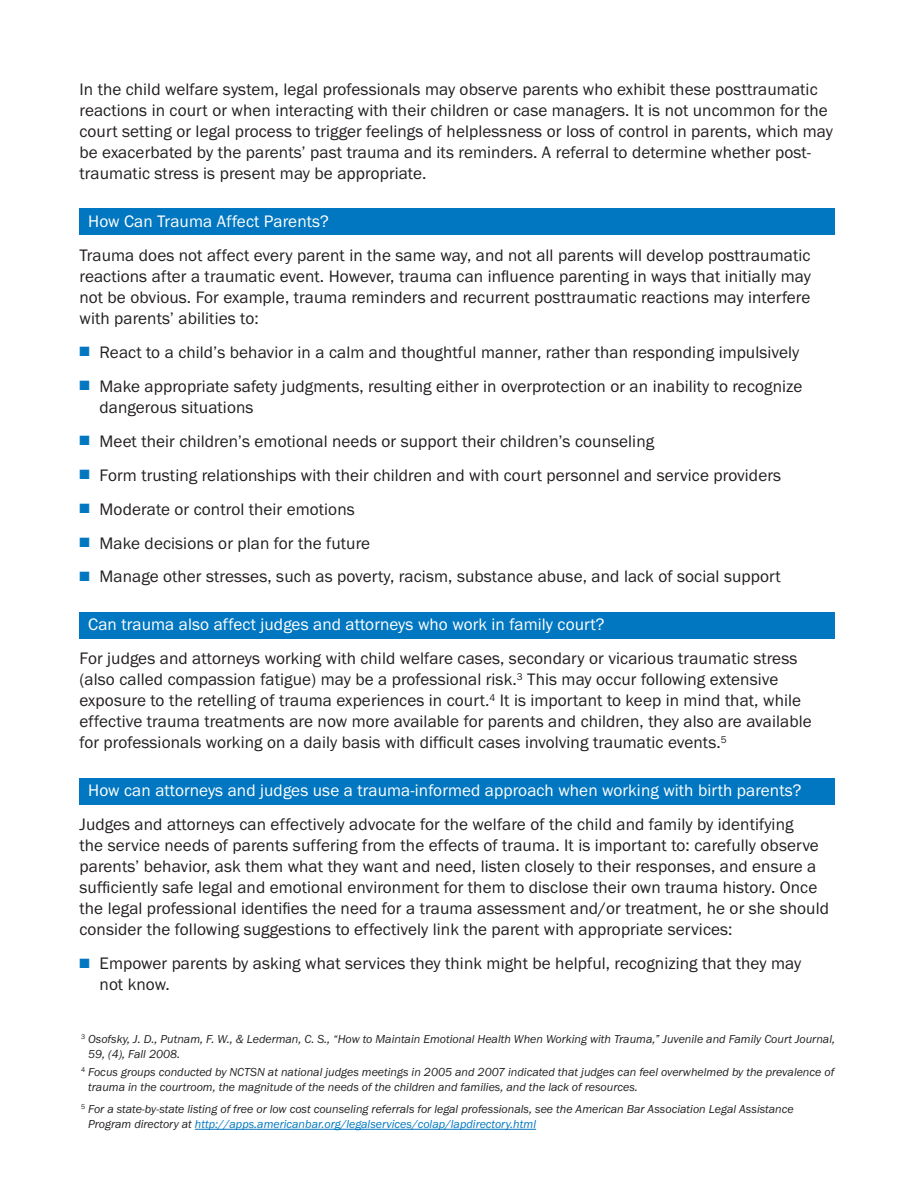
<style>
.page{position:relative;width:918px;height:1188px;background:#fff}
.page>*{position:absolute;margin:0;border:0;box-sizing:border-box;transform-origin:0 0}
.t1{font:17.25px/21px "Franklin Got T";letter-spacing:.005em;color:#231f20}
.t2{font:17.25px "Franklin Got T";letter-spacing:.005em;color:#fff}
.t3{font:italic 12px/15px "Franklin Got T";color:#231f20}
.s1{color:#0077c0}
</style>
<div class="page">
<div style="left:80px;top:612px;width:756px;height:26px;background:#0077c0"></div>
<div style="left:80px;top:778px;width:756px;height:27px;background:#0077c0"></div>
<div style="left:80px;top:208px;width:756px;height:27px;background:#0077c0"></div>
<hr style="left:195px;top:1129px;width:341px;height:1px;background:#0077c0">
<p class="t1" style="left:80px;top:78px;width:755px">In the child welfare system, legal professionals may observe parents who exhibit these posttraumatic reactions in court or when interacting with their children or case managers. It is not uncommon for the court setting or legal process to trigger feelings of helplessness or loss of control in parents, which may be exacerbated by the parents’ past trauma and its reminders. A referral to determine whether post&shy;traumatic stress is present may be appropriate.</p>
<p class="t2" style="left:88px;top:211px;width:242px">How Can Trauma Affect Parents?</p>
<p class="t1" style="left:80px;top:244px;width:733px;text-align:justify">Trauma does not affect every parent in the same way, and not all parents will develop posttraumatic reactions after a traumatic event. However, trauma can influence parenting in ways that initially may not be obvious. For example, trauma reminders and recurrent posttraumatic reactions may interfere with parents’ abilities to:</p>
<p class="t1" style="left:80px;top:341px;width:721px"><span class="s1">■</span> React to a child’s behavior in a calm and thoughtful manner, rather than responding impulsively</p>
<p class="t1" style="left:100px;top:375px;width:704px;text-indent:-20px"><span class="s1">■</span> Make appropriate safety judgments, resulting either in overprotection or an inability to recognize dangerous situations</p>
<p class="t1" style="left:80px;top:430px;width:576px"><span class="s1">■</span> Meet their children’s emotional needs or support their children’s counseling</p>
<p class="t1" style="left:80px;top:464px;width:703px"><span class="s1">■</span> Form trusting relationships with their children and with court personnel and service providers</p>
<p class="t1" style="left:80px;top:498px;width:277px"><span class="s1">■</span> Moderate or control their emotions</p>
<p class="t1" style="left:80px;top:532px;width:292px"><span class="s1">■</span> Make decisions or plan for the future</p>
<p class="t1" style="left:80px;top:566px;width:703px"><span class="s1">■</span> Manage other stresses, such as poverty, racism, substance abuse, and lack of social support</p>
<p class="t2" style="left:88px;top:615px;width:518px">Can trauma also affect judges and attorneys who work in family court?</p>
<p class="t1" style="left:80px;top:648px;width:734px">For judges and attorneys working with child welfare cases, secondary or vicarious traumatic stress (also called compassion fatigue) may be a professional risk.<sup>3</sup> This may occur following extensive exposure to the retelling of trauma experiences in court.<sup>4</sup> It is important to keep in mind that, while effective trauma treatments are now more available for parents and children, they also are available for professionals working on a daily basis with difficult cases involving traumatic events.<sup>5</sup></p>
<p class="t2" style="left:88px;top:781px;width:715px">How can attorneys and judges use a trauma-informed approach when working with birth parents?</p>
<p class="t1" style="left:80px;top:814px;width:751px">Judges and attorneys can effectively advocate for the welfare of the child and family by identifying<br>the service needs of parents suffering from the effects of trauma. It is important to: carefully observe parents’ behavior, ask them what they want and need, listen closely to their responses, and ensure a sufficiently safe legal and emotional environment for them to disclose their own trauma history. Once the legal professional identifies the need for a trauma assessment and/or treatment, he or she should consider the following suggestions to effectively link the parent with appropriate services:</p>
<p class="t1" style="left:100px;top:953px;width:703px;text-indent:-20px"><span class="s1">■</span> Empower parents by asking what services they think might be helpful, recognizing that they may not know.</p>
<p class="t3" style="left:88px;top:1031px;width:748px;text-indent:-7px"><sup>3</sup> Osofsky, J. D., Putnam, F. W., &amp; Lederman, C. S., “How to Maintain Emotional Health When Working with Trauma,” Juvenile and Family Court Journal,<br>59, (4), Fall 2008.</p>
<p class="t3" style="left:88px;top:1065px;width:748px;text-indent:-7px"><sup>4</sup> Focus groups conducted by NCTSN at national judges meetings in 2005 and 2007 indicated that judges can feel overwhelmed by the prevalence of trauma in the courtroom, the magnitude of the needs of the children and families, and the lack of resources.</p>
<p class="t3" style="left:88px;top:1101px;width:707px;text-indent:-7px"><sup>5</sup> For a state-by-state listing of free or low cost counseling referrals for legal professionals, see the American Bar Association Legal Assistance<br>Program directory at <span class="s1">http://apps.americanbar.org/legalservices/colap/lapdirectory.html</span></p>
</div>
